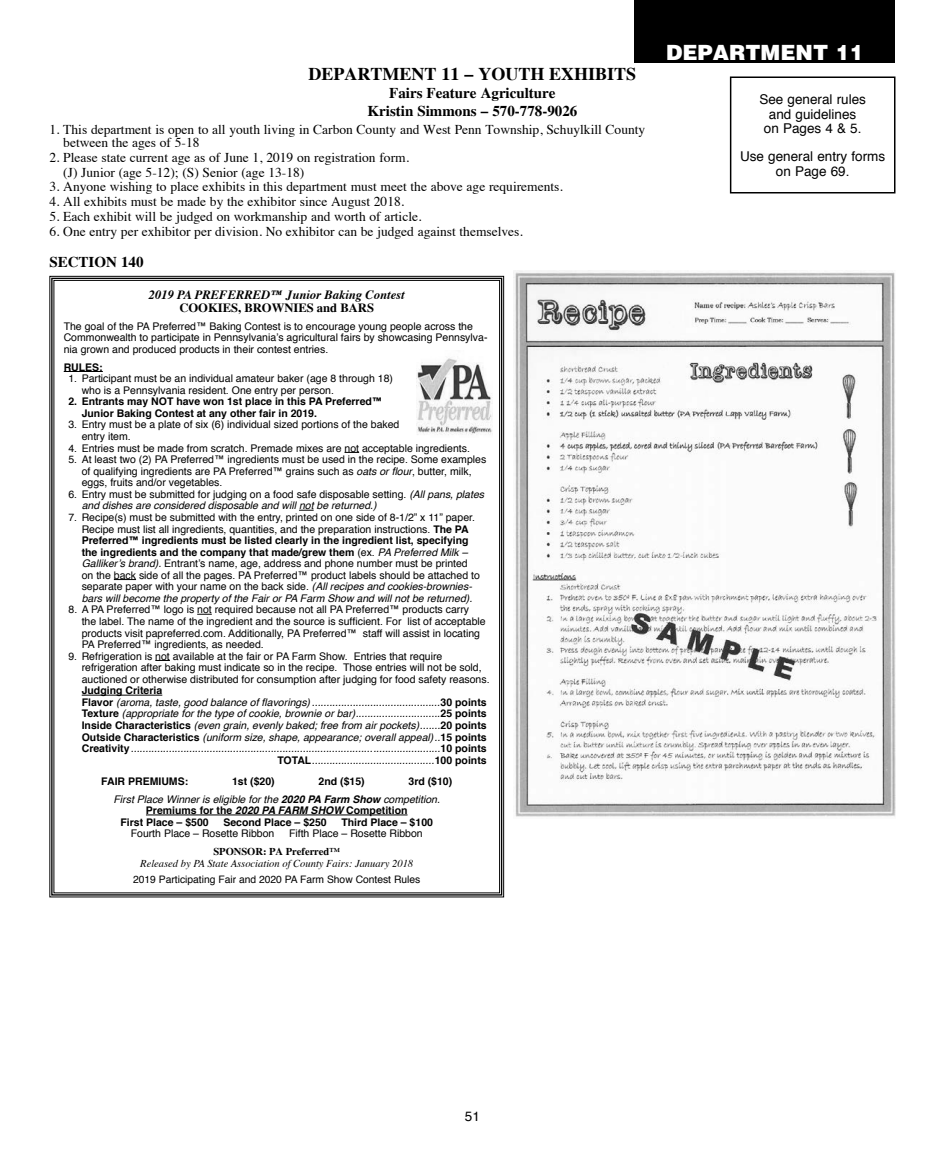
<style>
.page{position:relative;width:945px;height:1161px;background:#fff}
.page>*{position:absolute;margin:0;border:0;box-sizing:border-box;transform-origin:0 0}
.t1{font:900 21px "Helvetica";color:#fff}
.t2{font:700 18px "Times";color:#000}
.t3{font:700 15px/18px "Times";color:#000;text-align:center}
.t4{font:13.5px/13.5px "Times";color:#000}
.t5{font:13.5px/14.2px "Helvetica";color:#000;text-align:center}
.t6{font:italic 700 12.6px "Times";color:#000}
.t7{font:700 12.6px "Times";color:#000}
.t8{font:10.5px/11.6px "Helvetica";color:#000}
.t9{font:italic 10.5px/11.6px "Helvetica";color:#000}
.t10{font:700 10.5px/11.6px "Helvetica";color:#000}
.t11{font:italic 10.5px "Times";color:#000}
.t12{font:700 10.5px "Times";color:#000}
.t13{font:10.35px "Helvetica";color:#000}
.s1{font-style:italic}
.s2{font-style:normal}
.s3{font-weight:700}
.s4{font-weight:700;font-style:normal}
</style>
<div class="page">
<div style="left:730px;top:76px;width:166px;height:118px;border:2px solid #000"></div>
<div style="left:634px;top:0;width:262px;height:63px;background:#000"></div>
<svg style="left:49px;top:276px;width:455px;height:622px"></svg>
<img style="left:417px;top:350px;width:75px;height:88px">
<img style="left:514px;top:271px;width:381px;height:546px">
<h2 class="t2" style="left:309px;top:63px;width:329px">DEPARTMENT 11 – YOUTH EXHIBITS</h2>
<h3 class="t3" style="left:368px;top:84px;width:211px">Fairs Feature Agriculture<br>Kristin Simmons – 570-778-9026</h3>
<p class="t4" style="left:63px;top:121px;width:584px;text-indent:-14px">1. This department is open to all youth living in Carbon County and West Penn Township, Schuylkill County between the ages of 5-18</p>
<p class="t4" style="left:63px;top:149px;width:347px;line-height:15px;text-indent:-14px">2. Please state current age as of June 1, 2019 on registration form. (J) Junior (age 5-12); (S) Senior (age 13-18)</p>
<p class="t4" style="left:50px;top:178px;width:515px">3. Anyone wishing to place exhibits in this department must meet the above age requirements.</p>
<p class="t4" style="left:50px;top:193px;width:356px">4. All exhibits must be made by the exhibitor since August 2018.</p>
<p class="t4" style="left:50px;top:208px;width:373px">5. Each exhibit will be judged on workmanship and worth of article.</p>
<p class="t4" style="left:50px;top:223px;width:475px">6. One entry per exhibitor per division. No exhibitor can be judged against themselves.</p>
<h3 class="t3" style="left:50px;top:253px;width:96px">SECTION 140</h3>
<p class="t6" style="left:149px;top:283px;width:257px">2019 PA PREFERRED™ Junior Baking Contest</p>
<p class="t7" style="left:179px;top:300px;width:196px">COOKIES, BROWNIES and BARS</p>
<p class="t8" style="left:64px;top:321px;width:425px">The goal of the PA Preferred™ Baking Contest is to encourage young people across the<br>Commonwealth to participate in Pennsylvania’s agricultural fairs by showcasing Pennsylva&shy;nia grown and produced products in their contest entries.</p>
<p class="t10" style="left:64px;top:361px;width:41px">RULES:</p>
<p class="t8" style="left:82px;top:373px;width:313px;text-indent:-13px">1. Participant must be an individual amateur baker (age 8 through 18) who is a Pennsylvania resident. One entry per person.</p>
<p class="t10" style="left:82px;top:396px;width:302px;text-indent:-13px">2. Entrants may NOT have won 1st place in this PA Preferred™<br>Junior Baking Contest at any other fair in 2019.</p>
<p class="t8" style="left:82px;top:419px;width:319px;text-indent:-13px">3. Entry must be a plate of six (6) individual sized portions of the baked entry item.</p>
<p class="t8" style="left:68px;top:442px;width:403px">4. Entries must be made from scratch. Premade mixes are not acceptable ingredients.</p>
<p class="t8" style="left:82px;top:454px;width:406px;text-indent:-13px">5. At least two (2) PA Preferred™ ingredients must be used in the recipe. Some examples of qualifying ingredients are PA Preferred™ grains such as <span class="s1">oats or flour</span>, butter, milk, eggs, fruits and/or vegetables.</p>
<p class="t9" style="left:82px;top:489px;width:404px;text-indent:-13px"><span class="s2">6. Entry must be submitted for judging on a food safe disposable setting.</span> (All pans, plates and dishes are considered disposable and will not be returned.)</p>
<p class="t8" style="left:82px;top:512px;width:400px;text-indent:-13px">7. Recipe(s) must be submitted with the entry, printed on one side of 8-1/2” x 11” paper.<br>Recipe must list all ingredients, quantities, and the preparation instructions. <span class="s3">The PA Preferred™ ingredients must be listed clearly in the ingredient list, specifying the ingredients and the company that made/grew them</span> (ex. <span class="s1">PA Preferred Milk – Galliker’s brand).</span> Entrant’s name, age, address and phone number must be printed on the back side of all the pages. PA Preferred™ product labels should be attached to separate paper with your name on the back side. <span class="s1">(All recipes and cookies-brownies&shy;bars will become the property of the Fair or PA Farm Show and will not be returned).</span></p>
<p class="t8" style="left:82px;top:604px;width:406px;text-indent:-13px">8. A PA Preferred™ logo is not required because not all PA Preferred™ products carry the label. The name of the ingredient and the source is sufficient. For list of acceptable products visit papreferred.com. Additionally, PA Preferred™ staff will assist in locating PA Preferred™ ingredients, as needed.</p>
<p class="t8" style="left:82px;top:651px;width:409px;text-indent:-13px">9. Refrigeration is not available at the fair or PA Farm Show. Entries that require refrigeration after baking must indicate so in the recipe. Those entries will not be sold, auctioned or otherwise distributed for consumption after judging for food safety reasons.</p>
<p class="t10" style="left:82px;top:685px;width:82px">Judging Criteria</p>
<p class="t9" style="left:82px;top:697px;width:406px"><span class="s4">Flavor</span> (aroma, taste, good balance of flavorings) ............................................<span class="s4">30 points</span></p>
<p class="t9" style="left:82px;top:708px;width:406px"><span class="s4">Texture</span> (appropriate for the type of cookie, brownie or bar).............................<span class="s4">25 points</span></p>
<p class="t9" style="left:82px;top:720px;width:406px"><span class="s4">Inside Characteristics</span> (even grain, evenly baked; free from air pockets).......<span class="s4">20 points</span></p>
<p class="t9" style="left:82px;top:731px;width:406px"><span class="s4">Outside Characteristics</span> (uniform size, shape, appearance; overall appeal)..<span class="s4">15 points</span></p>
<p class="t9" style="left:82px;top:743px;width:406px"><span class="s4">Creativity</span>..........................................................................................................<span class="s4">10 points</span></p>
<p class="t9" style="left:277px;top:754px;width:211px"><span class="s4">TOTAL</span>..........................................<span class="s4">100 points</span></p>
<p class="t10" style="left:101px;top:775px;width:88px">FAIR PREMIUMS:</p>
<p class="t10" style="left:232px;top:775px;width:44px">1st ($20)</p>
<p class="t10" style="left:319px;top:775px;width:48px">2nd ($15)</p>
<p class="t9" style="left:114px;top:772px;width:340px;line-height:17.9px;text-indent:295px"><span class="s4">3rd ($10)<br></span>First Place Winner is eligible for the <span class="s3">2020 PA Farm Show</span> competition.</p>
<p class="t10" style="left:121px;top:805px;width:289px;text-indent:25px">Premiums for the <span class="s1">2020 PA FARM SHOW</span> Competition<br>First Place – $500</p>
<p class="t10" style="left:223px;top:816px;width:105px">Second Place – $250</p>
<p class="t10" style="left:341px;top:816px;width:93px">Third Place – $100</p>
<p class="t8" style="left:131px;top:828px;width:145px">Fourth Place – Rosette Ribbon</p>
<p class="t8" style="left:289px;top:828px;width:135px">Fifth Place – Rosette Ribbon</p>
<p class="t12" style="left:213px;top:845px;width:128px">SPONSOR: PA Preferred™</p>
<p class="t11" style="left:140px;top:854px;width:274px">Released by PA State Association of County Fairs: January 2018</p>
<p class="t13" style="left:133px;top:872px;width:289px">2019 Participating Fair and 2020 PA Farm Show Contest Rules</p>
<h1 class="t1" style="left:666px;top:45px;width:199px">DEPARTMENT 11</h1>
<p class="t5" style="left:759px;top:93px;width:108px">See general rules and guidelines<br>on Pages 4 &amp; 5.</p>
<p class="t5" style="left:740px;top:150px;width:147px">Use general entry forms on Page 69.</p>
<p class="t5" style="left:465px;top:1109px;width:17px">51</p>
</div>
